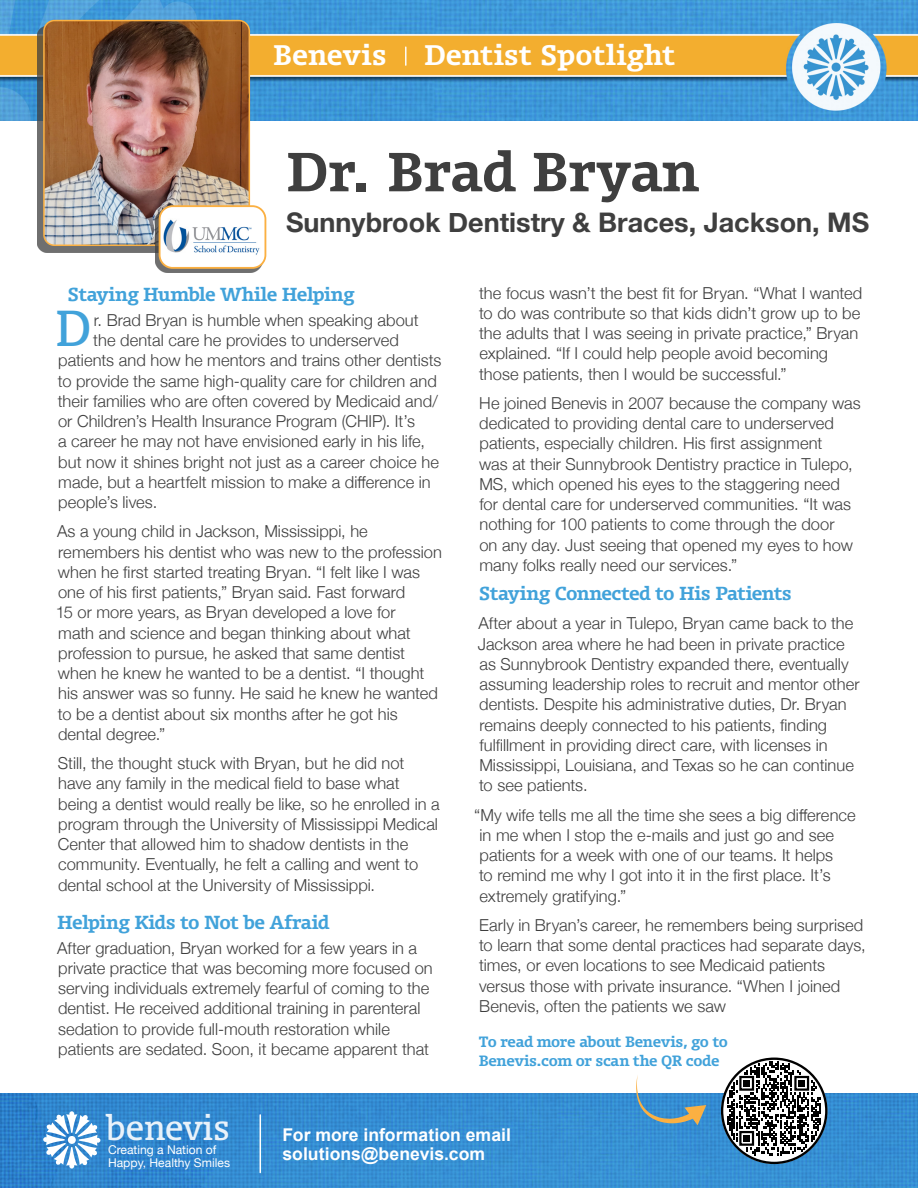
<style>
.page{position:relative;width:918px;height:1188px;background:#fff}
.page>*{position:absolute;margin:0;border:0;box-sizing:border-box;transform-origin:0 0}
.t1{font:700 52.35px "Olsen";color:#3f3f3f}
.Body{font:48.15px "Olsen";color:#41a2da}
.t2{font:33.3px "Olsen";color:#fff}
.t3{font:700 27px "Helvetica Neue";color:#3f3f3f}
.Body-2{font:700 27px "Olsen";color:#fff}
.Headers{font:700 18px "Olsen";letter-spacing:-.03em;color:#41a2da}
.Body-3{font:700 18px "Olsen";letter-spacing:-.03em;color:#41a2da}
.Body-4{font:700 17.7px/18.8px "Arial";color:#fff}
.Body-5{font:300 16.5px/20.2px "Helvetica Neue";letter-spacing:.005em;color:#3f3f3f}
.Body-6{font:700 14.25px/18.8px "Olsen";letter-spacing:-.02em;color:#41a2da}
.t4{font:12.15px/12.5px "Helvetica Neue";color:#fff}
</style>
<div class="page">
<img style="left:0;top:0;width:918px;height:121px">
<img style="left:0;top:1093px;width:918px;height:95px">
<svg style="left:720px;top:1057px;width:108px;height:108px"></svg>
<svg style="left:636px;top:1075px;width:70px;height:50px"></svg>
<svg style="left:43px;top:1111px;width:57px;height:58px"></svg>
<div style="left:68px;top:1136px;width:8px;height:8px;background:#fff;border-radius:50%"></div>
<div style="left:37px;top:26px;width:207px;height:226px;background:#3f3f3f;opacity:.75"></div>
<img style="left:44px;top:21px;width:205px;height:224px">
<div style="left:43px;top:20px;width:207px;height:226px;border:2px solid #fbb042;border-radius:11px"></div>
<hr style="left:260px;top:1115px;width:1px;height:58px;background:#fff">
<div style="left:155px;top:209px;width:108px;height:64px;background:#3f3f3f;opacity:.75"></div>
<div style="left:160px;top:206px;width:105px;height:62px;background:#fff;border-radius:13px"></div>
<img style="left:163px;top:219px;width:97px;height:36px">
<div style="left:159px;top:205px;width:107px;height:64px;border:2px solid #fbb042;border-radius:13px"></div>
<svg style="left:405px;top:47px;width:2px;height:18px"></svg>
<p class="Body-2" style="left:273px;top:37px;width:115px">Benevis</p>
<p class="Body-2" style="left:424px;top:37px;width:252px">Dentist Spotlight</p>
<p class="t1" style="left:286px;top:137px;width:414px">Dr. Brad Bryan</p>
<p class="t3" style="left:286px;top:201px;width:585px">Sunnybrook Dentistry &amp; Braces, Jackson, MS</p>
<p class="Headers" style="left:68px;top:282px;width:289px">Staying Humble While Helping</p>
<p class="Body" style="left:56px;top:298px;width:37px">D</p>
<p class="Body-5" style="left:94px;top:309px;width:327px">r. Brad Bryan is humble when speaking about</p>
<p class="Body-5" style="left:93px;top:329px;width:307px">the dental care he provides to underserved</p>
<p class="Body-5" style="left:58px;top:349px;width:385px">patients and how he mentors and trains other dentists</p>
<p class="Body-5" style="left:58px;top:370px;width:381px">to provide the same high-quality care for children and</p>
<p class="Body-5" style="left:58px;top:390px;width:382px">their families who are often covered by Medicaid and/</p>
<p class="Body-5" style="left:58px;top:410px;width:358px">or Children’s Health Insurance Program (CHIP). It’s</p>
<p class="Body-5" style="left:58px;top:430px;width:368px">a career he may not have envisioned early in his life,</p>
<p class="Body-5" style="left:58px;top:451px;width:382px">but now it shines bright not just as a career choice he</p>
<p class="Body-5" style="left:58px;top:471px;width:374px">made, but a heartfelt mission to make a difference in</p>
<p class="Body-5" style="left:58px;top:491px;width:101px">people’s lives.</p>
<p class="Body-5" style="left:56px;top:520px;width:388px">As a young child in Jackson, Mississippi, he remembers his dentist who was new to the profession when he first started treating Bryan. “I felt like I was one of his first patients,” Bryan said. Fast forward<br>15 or more years, as Bryan developed a love for<br>math and science and began thinking about what profession to pursue, he asked that same dentist when he knew he wanted to be a dentist. “I thought his answer was so funny. He said he knew he wanted to be a dentist about six months after he got his dental degree.”</p>
<p class="Body-5" style="left:58px;top:752px;width:384px">Still, the thought stuck with Bryan, but he did not have any family in the medical field to base what being a dentist would really be like, so he enrolled in a program through the University of Mississippi Medical Center that allowed him to shadow dentists in the community. Eventually, he felt a calling and went to dental school at the University of Mississippi.</p>
<p class="Headers" style="left:57px;top:910px;width:274px">Helping Kids to Not be Afraid</p>
<p class="Body-5" style="left:57px;top:937px;width:377px">After graduation, Bryan worked for a few years in a private practice that was becoming more focused on serving individuals extremely fearful of coming to the dentist. He received additional training in parenteral sedation to provide full-mouth restoration while patients are sedated. Soon, it became apparent that</p>
<p class="Body-5" style="left:479px;top:281px;width:385px">the focus wasn’t the best fit for Bryan. “What I wanted to do was contribute so that kids didn’t grow up to be the adults that I was seeing in private practice,” Bryan explained. “If I could help people avoid becoming those patients, then I would be successful.”</p>
<p class="Body-5" style="left:479px;top:392px;width:383px">He joined Benevis in 2007 because the company was dedicated to providing dental care to underserved patients, especially children. His first assignment<br>was at their Sunnybrook Dentistry practice in Tulepo, MS, which opened his eyes to the staggering need for dental care for underserved communities. “It was nothing for 100 patients to come through the door<br>on any day. Just seeing that opened my eyes to how many folks really need our services.”</p>
<p class="Body-3" style="left:479px;top:581px;width:314px">Staying Connected to His Patients</p>
<p class="Body-5" style="left:478px;top:612px;width:383px">After about a year in Tulepo, Bryan came back to the Jackson area where he had been in private practice as Sunnybrook Dentistry expanded there, eventually assuming leadership roles to recruit and mentor other dentists. Despite his administrative duties, Dr. Bryan remains deeply connected to his patients, finding fulfillment in providing direct care, with licenses in Mississippi, Louisiana, and Texas so he can continue to see patients.</p>
<p class="Body-5" style="left:474px;top:803px;width:383px">“My wife tells me all the time she sees a big difference in me when I stop the e-mails and just go and see patients for a week with one of our teams. It helps<br>to remind me why I got into it in the first place. It’s extremely gratifying.”</p>
<p class="Body-5" style="left:479px;top:914px;width:388px">Early in Bryan’s career, he remembers being surprised to learn that some dental practices had separate days, times, or even locations to see Medicaid patients versus those with private insurance. “When I joined Benevis, often the patients we saw</p>
<p class="Body-6" style="left:479px;top:1032px;width:251px">To read more about Benevis, go to<br>Benevis.com or scan the QR code</p>
<h3 class="t2" style="left:106px;top:1106px;width:125px">benevis</h3>
<p class="t4" style="left:108px;top:1145px;width:124px">Creating a Nation of<br>Happy, Healthy Smiles</p>
<p class="Body-4" style="left:283px;top:1126px;width:230px">For more information email solutions@benevis.com</p>
</div>
